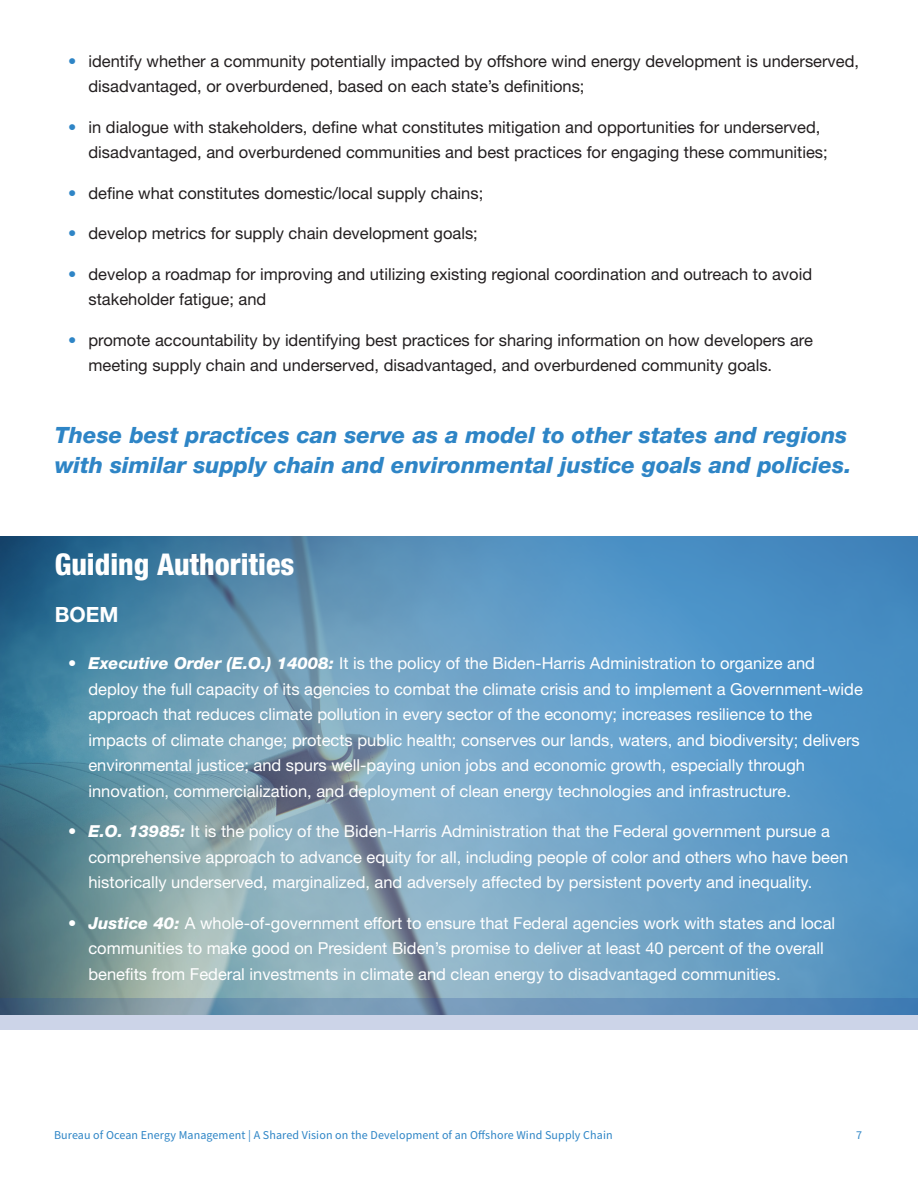
<style>
.page{position:relative;width:918px;height:1188px;background:#fff}
.page>*{position:absolute;margin:0;border:0;box-sizing:border-box;transform-origin:0 0}
.t1{font:800 condensed 30px "Helvetica Neue LT Std";color:#fff}
.t2{font:italic 800 22.5px/30px "Helvetica Neue LT Std";color:#2e85c6}
.t3{font:700 21px "Helvetica Neue LT Std";color:#fff}
.t4{font:16.5px/25.5px "Helvetica Neue LT Std";color:#fff}
.t5{font:16.5px/25.5px "Helvetica Neue LT Std";color:#231f20}
.t6{font:12px "Source Sans Pro";letter-spacing:.01em;color:#2e85c6}
.s1{font-weight:500;color:#2e85c6}
.s2{font-weight:800;font-style:italic}
</style>
<div class="page">
<svg style="left:0;top:536px;width:918px;height:462px;background:#6598b9"></svg>
<svg style="left:0;top:998px;width:918px;height:31px;background:#94adc8"></svg>
<p class="t5" style="left:88px;top:48px;width:772px;text-indent:-20px"><span class="s1">•</span> identify whether a community potentially impacted by offshore wind energy development is underserved, disadvantaged, or overburdened, based on each state’s definitions;</p>
<p class="t5" style="left:88px;top:114px;width:741px;text-indent:-20px"><span class="s1">•</span> in dialogue with stakeholders, define what constitutes mitigation and opportunities for underserved, disadvantaged, and overburdened communities and best practices for engaging these communities;</p>
<p class="t5" style="left:68px;top:180px;width:417px"><span class="s1">•</span> define what constitutes domestic/local supply chains;</p>
<p class="t5" style="left:68px;top:220px;width:411px"><span class="s1">•</span> develop metrics for supply chain development goals;</p>
<p class="t5" style="left:88px;top:261px;width:725px;text-indent:-20px"><span class="s1">•</span> develop a roadmap for improving and utilizing existing regional coordination and outreach to avoid stakeholder fatigue; and</p>
<p class="t5" style="left:88px;top:327px;width:726px;text-indent:-20px"><span class="s1">•</span> promote accountability by identifying best practices for sharing information on how developers are meeting supply chain and underserved, disadvantaged, and overburdened community goals.</p>
<p class="t2" style="left:55px;top:420px;width:798px">These best practices can serve as a model to other states and regions with similar supply chain and environmental justice goals and policies.</p>
<p class="t1" style="left:55px;top:546px;width:241px">Guiding Authorities</p>
<p class="t3" style="left:55px;top:602px;width:65px">BOEM</p>
<p class="t4" style="left:88px;top:650px;width:776px;text-indent:-20px"><span class="s2">• Executive Order (E.O.) 14008:</span> It is the policy of the Biden-Harris Administration to organize and deploy the full capacity of its agencies to combat the climate crisis and to implement a Government-wide approach that reduces climate pollution in every sector of the economy; increases resilience to the impacts of climate change; protects public health; conserves our lands, waters, and biodiversity; delivers environmental justice; and spurs well-paying union jobs and economic growth, especially through innovation, commercialization, and deployment of clean energy technologies and infrastructure.</p>
<p class="t4" style="left:88px;top:818px;width:761px;text-indent:-20px"><span class="s2">• E.O. 13985:</span> It is the policy of the Biden-Harris Administration that the Federal government pursue a comprehensive approach to advance equity for all, including people of color and others who have been historically underserved, marginalized, and adversely affected by persistent poverty and inequality.</p>
<p class="t4" style="left:88px;top:910px;width:748px;text-indent:-20px"><span class="s2">• Justice 40:</span> A whole-of-government effort to ensure that Federal agencies work with states and local communities to make good on President Biden’s promise to deliver at least 40 percent of the overall benefits from Federal investments in climate and clean energy to disadvantaged communities.</p>
<p class="t6" style="left:54px;top:1127px;width:560px">Bureau of Ocean Energy Management | A Shared Vision on the Development of an Offshore Wind Supply Chain</p>
<p class="t6" style="left:856px;top:1127px;width:7px">7</p>
</div>
